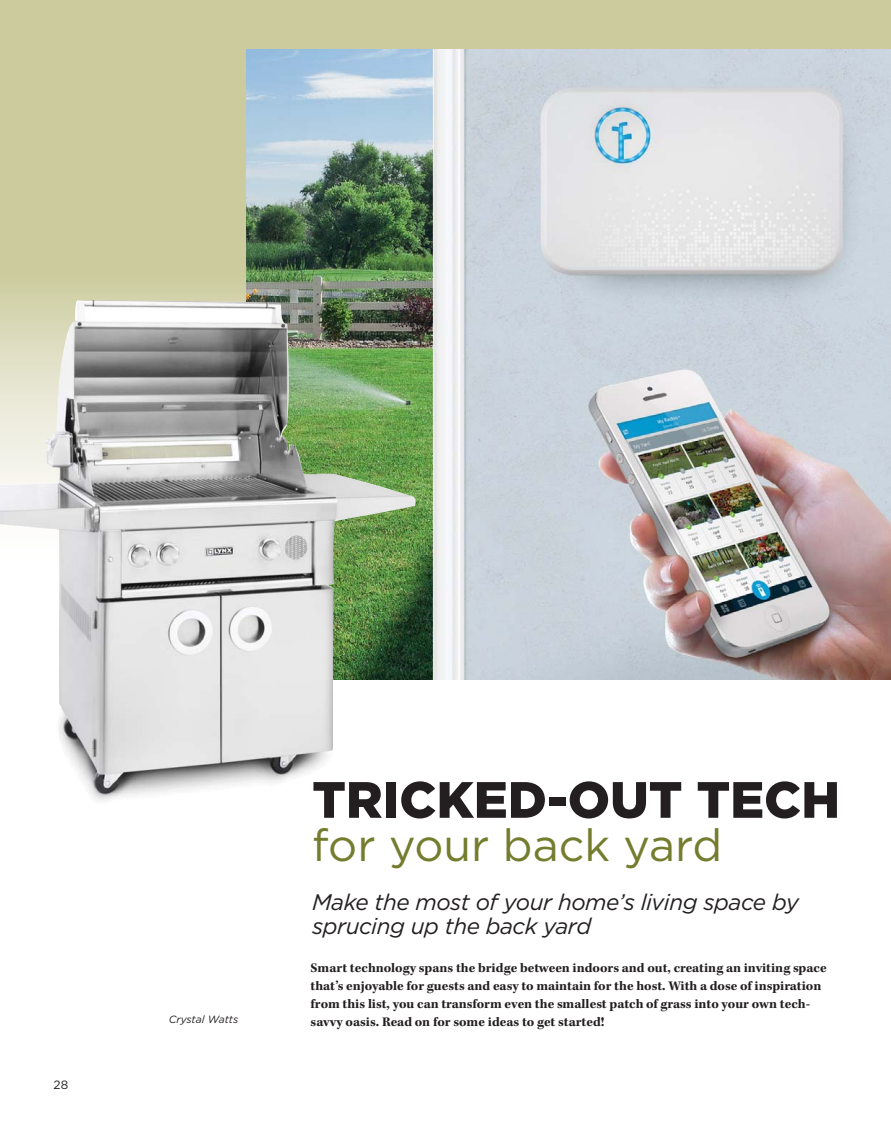
<style>
.page{position:relative;width:891px;height:1134px;background:#fff}
.page>*{position:absolute;margin:0;border:0;box-sizing:border-box;transform-origin:0 0}
.t1{font:900 51px "Gotham";color:#231f20}
.t2{font:45px "Gotham";color:#747c2e}
.t3{font:italic 22.5px/24px "Gotham";letter-spacing:-.02em;color:#231f20}
.t4{font:700 13.5px/18px "Kepler Std";color:#231f20}
.t5{font:12px "Gotham";color:#231f20}
.t6{font:italic 10.5px "Gotham";color:#231f20}
</style>
<div class="page">
<img style="left:246px;top:50px;width:645px;height:630px">
<img style="left:0;top:300px;width:418px;height:501px">
<p class="t5" style="left:54px;top:1079px;width:16px">28</p>
<p class="t6" style="left:169px;top:1015px;width:71px">Crystal Watts</p>
<h1 class="t1" style="left:312px;top:778px;width:529px">TRICKED-OUT TECH</h1>
<h2 class="t2" style="left:312px;top:825px;width:412px">for your back yard</h2>
<h3 class="t3" style="left:312px;top:892px;width:488px">Make the most of your home’s living space by sprucing up the back yard</h3>
<p class="t4" style="left:311px;top:960px;width:518px">Smart technology spans the bridge between indoors and out, creating an inviting space that’s enjoyable for guests and easy to maintain for the host. With a dose of inspiration from this list, you can transform even the smallest patch of grass into your own tech&shy;savvy oasis. Read on for some ideas to get started!</p>
</div>
